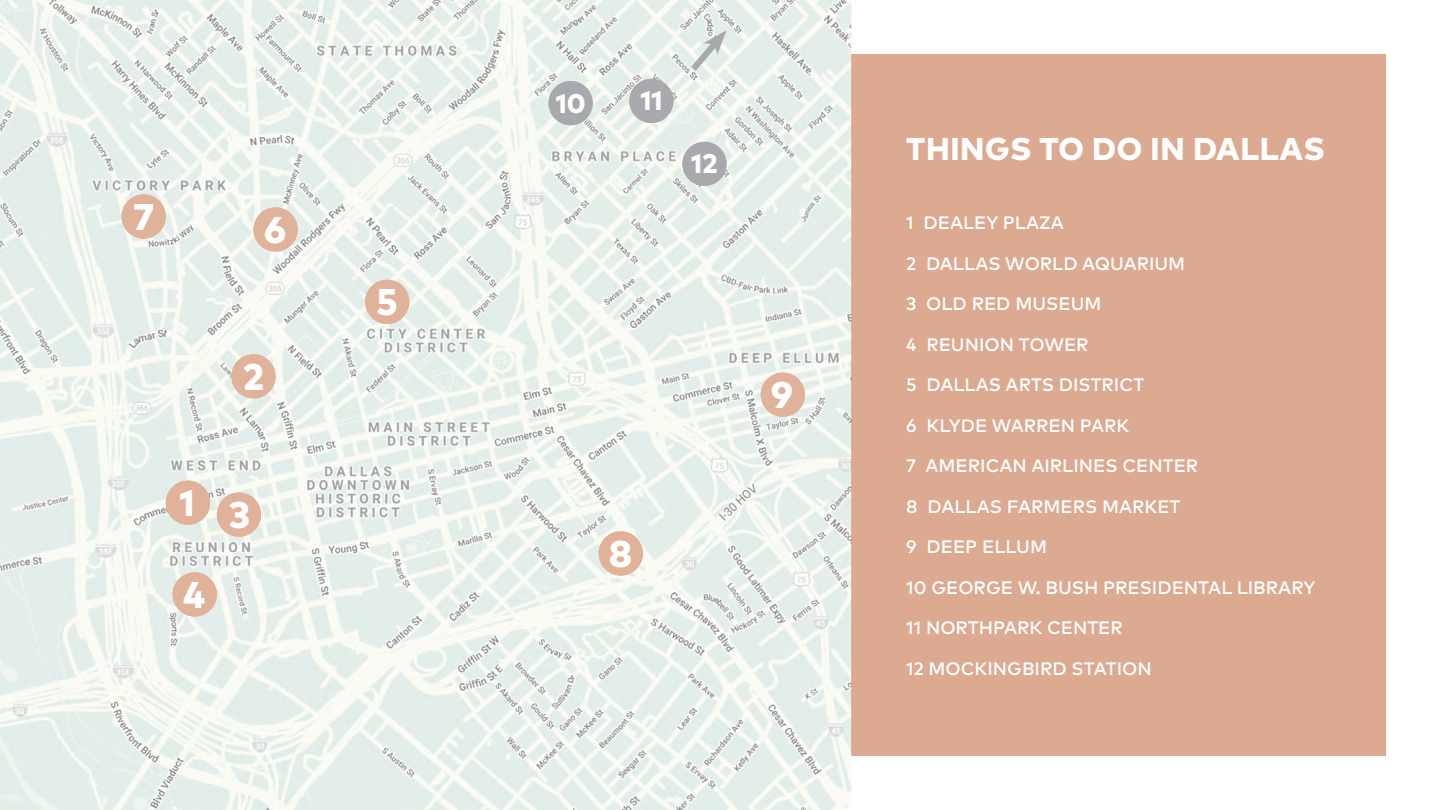
<style>
.page{position:relative;width:1440px;height:810px;background:#fff}
.page>*{position:absolute;margin:0;border:0;box-sizing:border-box;transform-origin:0 0}
.t1{font:800 37.2px "Mark OT";color:#fff}
.t2{font:800 31.5px "Mark OT";letter-spacing:.02em;color:#fff}
.t3{font:800 27px "Mark OT";color:#fff}
.t4{font:500 18px "Mark OT";color:#fff}
.s1{font-size:37.2px}
</style>
<div class="page">
<div style="left:851px;top:54px;width:535px;height:702px;background:#dca991"></div>
<img style="left:0;top:0;width:851px;height:810px">
<div style="left:166px;top:481px;width:44px;height:44px;background:#e0b29a;border-radius:50%"></div>
<div style="left:548px;top:81px;width:45px;height:44px;background:#a7a9ac;border-radius:50%"></div>
<div style="left:629px;top:79px;width:44px;height:44px;background:#a7a9ac;border-radius:50%"></div>
<div style="left:682px;top:142px;width:44px;height:44px;background:#a7a9ac;border-radius:50%"></div>
<div style="left:231px;top:354px;width:45px;height:44px;background:#e0b29a;border-radius:50%"></div>
<div style="left:217px;top:492px;width:44px;height:45px;background:#e0b29a;border-radius:50%"></div>
<div style="left:173px;top:572px;width:44px;height:45px;background:#e0b29a;border-radius:50%"></div>
<div style="left:598px;top:531px;width:45px;height:45px;background:#e0b29a;border-radius:50%"></div>
<div style="left:760px;top:373px;width:45px;height:44px;background:#e0b29a;border-radius:50%"></div>
<div style="left:365px;top:280px;width:44px;height:44px;background:#e0b29a;border-radius:50%"></div>
<div style="left:253px;top:207px;width:45px;height:45px;background:#e0b29a;border-radius:50%"></div>
<div style="left:122px;top:194px;width:44px;height:45px;background:#e0b29a;border-radius:50%"></div>
<svg style="left:685px;top:30px;width:41px;height:47px"></svg>
<h1 class="t1" style="left:133px;top:192px;width:22px">7</h1>
<h1 class="t1" style="left:264px;top:205px;width:24px">6</h1>
<h1 class="t1" style="left:243px;top:352px;width:23px">2</h1>
<h1 class="t1" style="left:179px;top:479px;width:17px">1</h1>
<h1 class="t1" style="left:183px;top:570px;width:23px">4</h1>
<h1 class="t1" style="left:229px;top:491px;width:23px">3</h1>
<h1 class="t1" style="left:376px;top:278px;width:23px">5</h1>
<h3 class="t3" style="left:556px;top:85px;width:31px">1 0<span class="s1">1</span></h3>
<h3 class="t3" style="left:640px;top:83px;width:23px">1 1<span class="s1">1</span></h3>
<h3 class="t3" style="left:691px;top:146px;width:28px">1 2<span class="s1">1</span></h3>
<h1 class="t1" style="left:609px;top:529px;width:25px">8</h1>
<h1 class="t1" style="left:771px;top:371px;width:24px">9</h1>
<h2 class="t2" style="left:906px;top:128px;width:420px">THINGS TO DO IN DALLAS</h2>
<p class="t4" style="left:906px;top:211px;width:159px">1 DEALEY PLAZA</p>
<p class="t4" style="left:906px;top:252px;width:280px">2 DALLAS WORLD AQUARIUM</p>
<p class="t4" style="left:906px;top:292px;width:197px">3 OLD RED MUSEUM</p>
<p class="t4" style="left:906px;top:333px;width:184px">4 REUNION TOWER</p>
<p class="t4" style="left:906px;top:373px;width:239px">5 DALLAS ARTS DISTRICT</p>
<p class="t4" style="left:906px;top:414px;width:224px">6 KLYDE WARREN PARK</p>
<p class="t4" style="left:906px;top:454px;width:293px">7 AMERICAN AIRLINES CENTER</p>
<p class="t4" style="left:906px;top:495px;width:276px">8 DALLAS FARMERS MARKET</p>
<p class="t4" style="left:906px;top:535px;width:142px">9 DEEP ELLUM</p>
<p class="t4" style="left:906px;top:576px;width:411px">10 GEORGE W. BUSH PRESIDENTAL LIBRARY</p>
<p class="t4" style="left:906px;top:616px;width:218px">11 NORTHPARK CENTER</p>
<p class="t4" style="left:906px;top:657px;width:247px">12 MOCKINGBIRD STATION</p>
</div>
